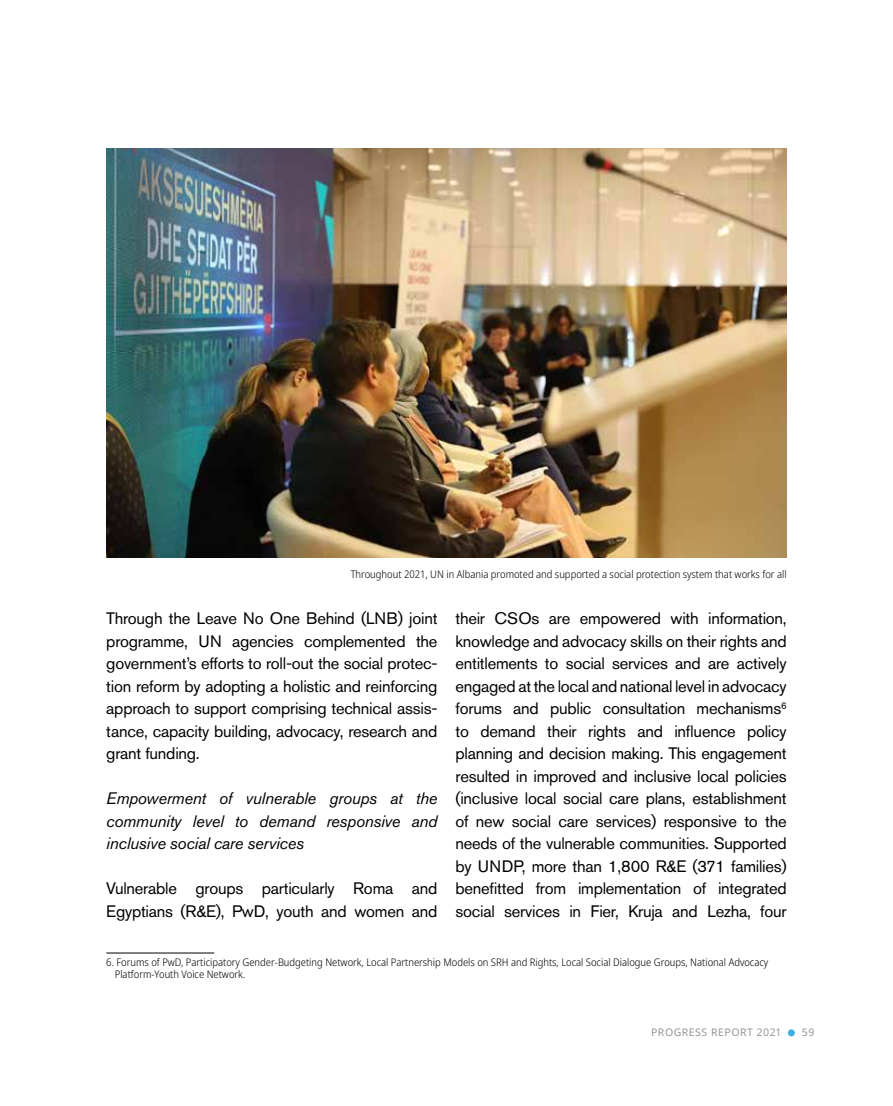
<style>
.page{position:relative;width:893px;height:1106px;background:#fff}
.page>*{position:absolute;margin:0;border:0;box-sizing:border-box;transform-origin:0 0}
.t1{font:16.5px/22.5px "Akzidenz Grotesk Std";letter-spacing:-.015em;color:#000;text-align:justify}
.t2{font:italic 16.5px/22.5px "Akzidenz Grotesk Std";letter-spacing:-.015em;color:#000;text-align:justify}
.t3{font:300 semi-condensed 10.5px/12.6px "Noto Sans";color:#000}
.t4{font:10.5px "Noto Sans";letter-spacing:.05em;color:#939598}
</style>
<div class="page">
<div style="left:788px;top:1029px;width:7px;height:7px;background:#3eafe4;border-radius:50%"></div>
<hr style="left:106px;top:952px;width:108px;height:1px;background:#000">
<img style="left:106px;top:149px;width:681px;height:408px">
<p class="t3" style="left:351px;top:568px;width:437px">Throughout 2021, UN in Albania promoted and supported a social protection system that works for all</p>
<p class="t1" style="left:106px;top:607px;width:333px">Through the Leave No One Behind (LNB) joint programme, UN agencies complemented the government’s efforts to roll-out the social protec&shy;tion reform by adopting a holistic and reinforcing approach to support comprising technical assis&shy;tance, capacity building, advocacy, research and grant funding.</p>
<p class="t2" style="left:106px;top:787px;width:333px">Empowerment of vulnerable groups at the community level to demand responsive and inclusive social care services</p>
<p class="t1" style="left:106px;top:877px;width:333px">Vulnerable groups particularly Roma and<br>Egyptians (R&amp;E), PwD, youth and women and</p>
<p class="t3" style="left:115px;top:956px;width:655px;text-indent:-9px">6. Forums of PwD, Participatory Gender-Budgeting Network, Local Partnership Models on SRH and Rights, Local Social Dialogue Groups, National Advocacy<br>Platform-Youth Voice Network.</p>
<p class="t1" style="left:455px;top:607px;width:333px">their CSOs are empowered with information, knowledge and advocacy skills on their rights and entitlements to social services and are actively engaged at the local and national level in advocacy forums and public consultation mechanisms<sup>6 </sup>to demand their rights and influence policy planning and decision making. This engagement resulted in improved and inclusive local policies (inclusive local social care plans, establishment of new social care services) responsive to the needs of the vulnerable communities. Supported by UNDP, more than 1,800 R&amp;E (371 families) benefitted from implementation of integrated social services in Fier, Kruja and Lezha, four</p>
<p class="t4" style="left:651px;top:1025px;width:131px">PROGRESS REPORT 2021</p>
<p class="t4" style="left:802px;top:1025px;width:14px">59</p>
</div>
